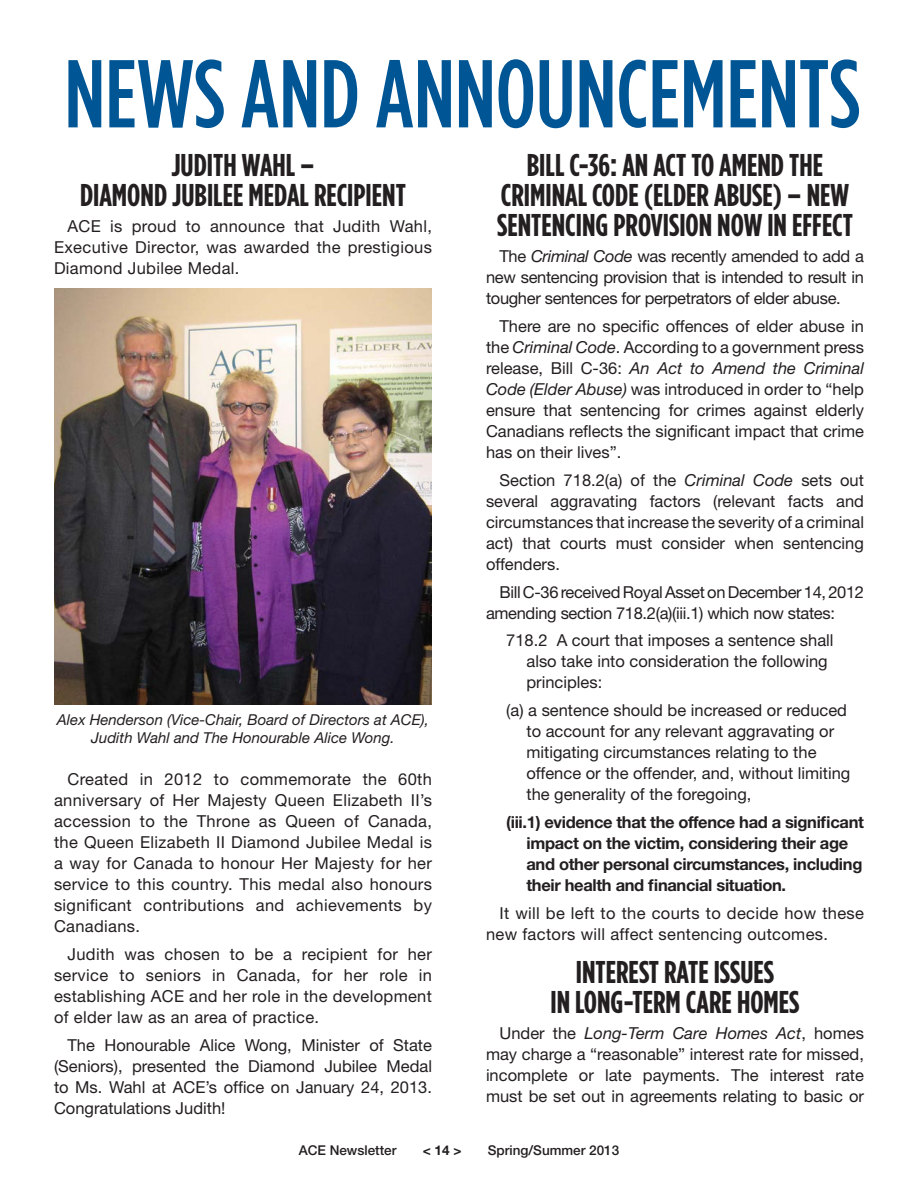
<style>
.page{position:relative;width:918px;height:1188px;background:#fff}
.page>*{position:absolute;margin:0;border:0;box-sizing:border-box;transform-origin:0 0}
.t1{font:500 96px "Gotham Condensed";color:#005595}
.subhead{font:700 31.5px/30px "Gotham Condensed";color:#231f20;text-align:center}
.body{font:16.5px/21px "Helvetica Neue";color:#231f20;text-align:justify}
.indent1{font:16.5px/21px "Helvetica Neue";color:#231f20}
.indent1-2{font:700 16.5px/21px "Helvetica Neue";letter-spacing:-.02em;color:#231f20}
.body-2{font:16.5px/21px "Helvetica Neue";letter-spacing:-.02em;color:#231f20}
.body-3{font:16.5px/21px "Helvetica Neue";letter-spacing:.02em;color:#231f20}
.footnotes{font:italic 15px/18px "Helvetica Neue";color:#231f20;text-align:center}
.t2{font:500 13.5px "Helvetica Neue";color:#231f20}
.t3{font:700 13.5px "Helvetica Neue";color:#231f20}
.s1{font-style:italic}
</style>
<div class="page">
<img style="left:54px;top:289px;width:378px;height:415px">
<p class="t1" style="left:64px;top:41px;width:798px">NEWS AND ANNOUNCEMENTS</p>
<p class="subhead" style="left:80px;top:149px;width:327px">JUDITH WAHL –<br>DIAMOND JUBILEE MEDAL RECIPIENT</p>
<p class="body" style="left:54px;top:216px;width:380px;text-indent:13px">ACE is proud to announce that Judith Wahl, Executive Director, was awarded the prestigious Diamond Jubilee Medal.</p>
<p class="subhead" style="left:497px;top:149px;width:357px">BILL C-36: AN ACT TO AMEND THE<br>CRIMINAL CODE (ELDER ABUSE) – NEW<br>SENTENCING PROVISION NOW IN EFFECT</p>
<p class="body" style="left:486px;top:246px;width:379px;text-indent:13px">The <span class="s1">Criminal Code</span> was recently amended to add a new sentencing provision that is intended to result in tougher sentences for perpetrators of elder abuse.</p>
<p class="body" style="left:486px;top:315px;width:380px;text-indent:13px">There are no specific offences of elder abuse in the <span class="s1">Criminal Code</span>. According to a government press release, Bill C-36: <span class="s1">An Act to Amend the Criminal Code (Elder Abuse)</span> was introduced in order to “help ensure that sentencing for crimes against elderly Canadians reflects the significant impact that crime has on their lives”.</p>
<p class="body" style="left:486px;top:469px;width:380px;text-indent:13px">Section 718.2(a) of the <span class="s1">Criminal Code</span> sets out several aggravating factors (relevant facts and circumstances that increase the severity of a criminal act) that courts must consider when sentencing offenders.</p>
<p class="body-2" style="left:486px;top:581px;width:380px;text-indent:13px">Bill C-36 received Royal Asset on December 14, 2012 amending section 718.2(a)(iii.1) which now states:</p>
<p class="indent1" style="left:526px;top:630px;width:309px;text-indent:-20px">718.2 A court that imposes a sentence shall also take into consideration the following principles:</p>
<p class="indent1" style="left:526px;top:700px;width:325px;text-indent:-20px">(a) a sentence should be increased or reduced to account for any relevant aggravating or mitigating circumstances relating to the offence or the offender, and, without limiting the generality of the foregoing,</p>
<p class="indent1-2" style="left:526px;top:811px;width:339px;text-indent:-20px">(iii.1) evidence that the offence had a significant impact on the victim, considering their age and other personal circumstances, including their health and financial situation.</p>
<p class="body-3" style="left:486px;top:902px;width:379px;text-indent:13px">It will be left to the courts to decide how these new factors will affect sentencing outcomes.</p>
<p class="subhead" style="left:550px;top:956px;width:251px">INTEREST RATE ISSUES<br>IN LONG-TERM CARE HOMES</p>
<p class="body" style="left:486px;top:1023px;width:380px;text-indent:13px">Under the <span class="s1">Long-Term Care Homes Act</span>, homes may charge a “reasonable” interest rate for missed, incomplete or late payments. The interest rate must be set out in agreements relating to basic or</p>
<p class="footnotes" style="left:57px;top:711px;width:374px">Alex Henderson (Vice-Chair, Board of Directors at ACE),<br>Judith Wahl and The Honourable Alice Wong.</p>
<p class="body" style="left:54px;top:768px;width:380px;text-indent:13px">Created in 2012 to commemorate the 60th anniversary of Her Majesty Queen Elizabeth II’s accession to the Throne as Queen of Canada, the Queen Elizabeth II Diamond Jubilee Medal is a way for Canada to honour Her Majesty for her service to this country. This medal also honours significant contributions and achievements by Canadians.</p>
<p class="body" style="left:54px;top:943px;width:380px;text-indent:13px">Judith was chosen to be a recipient for her service to seniors in Canada, for her role in establishing ACE and her role in the development of elder law as an area of practice.</p>
<p class="body" style="left:54px;top:1034px;width:380px;text-indent:13px">The Honourable Alice Wong, Minister of State (Seniors), presented the Diamond Jubilee Medal to Ms. Wahl at ACE’s office on January 24, 2013.<br>Congratulations Judith!</p>
<p class="t2" style="left:299px;top:1142px;width:99px">ACE Newsletter</p>
<p class="t3" style="left:423px;top:1142px;width:40px">&lt; 14 &gt;</p>
<p class="t2" style="left:488px;top:1142px;width:133px">Spring/Summer 2013</p>
</div>
